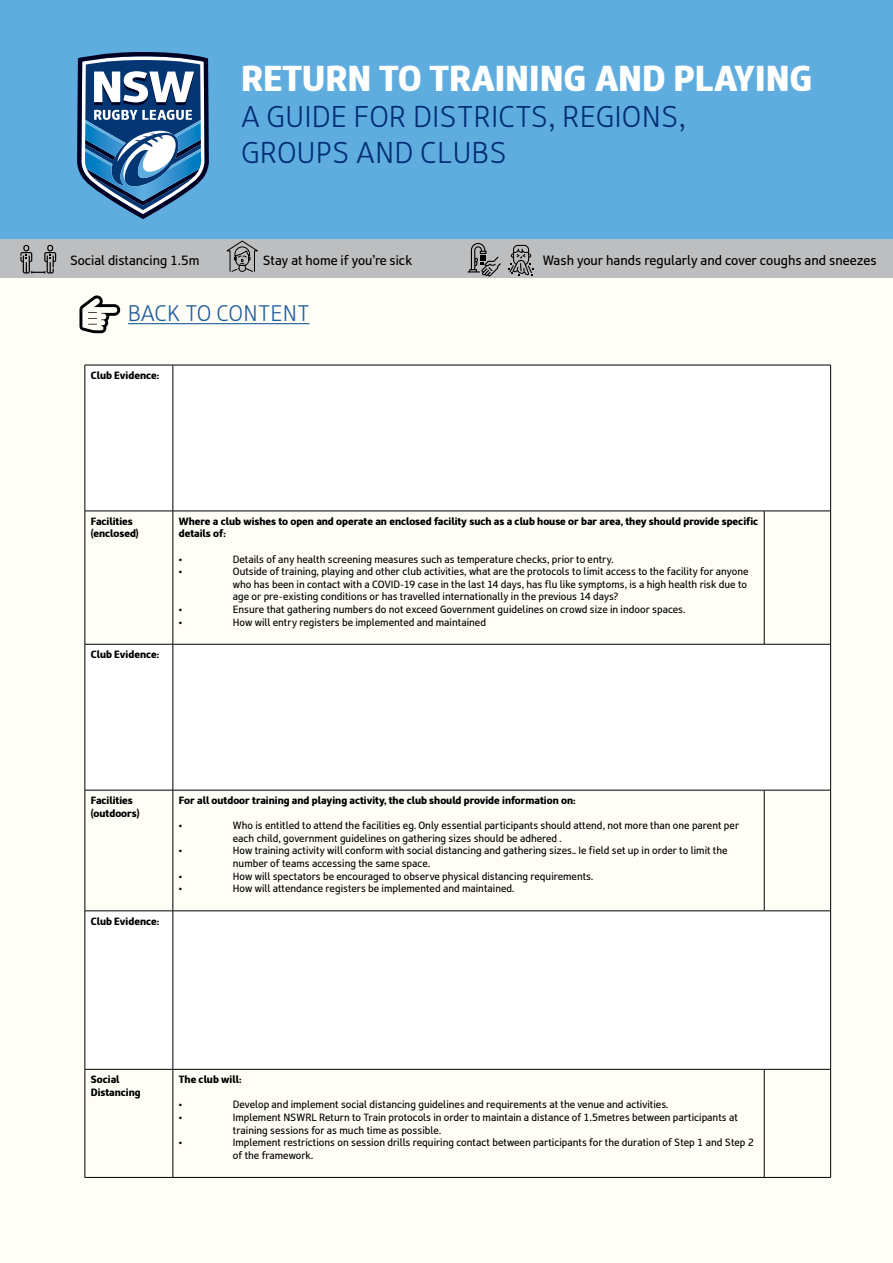
<style>
.page{position:relative;width:893px;height:1263px;background:#fff}
.page>*{position:absolute;margin:0;border:0;box-sizing:border-box;transform-origin:0 0}
.t1{font:900 36px "RL Font";color:#fff}
.t2{font:300 30px/36px "RL Font";color:#002d74}
.t3{font:300 22.5px "RL Font";color:#215e9e}
.t4{font:13.5px "RL Font";color:#000}
.t5{font:13.35px "RL Font";color:#000}
.t6{font:10.5px/12.6px "RL Font";color:#000}
.t7{font:900 10.5px/12.6px "RL Font";color:#000}
</style>
<div class="page">
<div style="left:0;top:0;width:893px;height:259px;background:#5faddf"></div>
<svg style="left:77px;top:52px;width:132px;height:167px"></svg>
<div style="left:0;top:240px;width:893px;height:38px;background:#bcbec0"></div>
<svg style="left:20px;top:245px;width:36px;height:28px"></svg>
<svg style="left:226px;top:240px;width:32px;height:32px"></svg>
<svg style="left:467px;top:243px;width:34px;height:33px"></svg>
<svg style="left:508px;top:245px;width:25px;height:31px"></svg>
<div style="left:0;top:278px;width:893px;height:985px;background:#fffef6"></div>
<svg style="left:86px;top:366px;width:744px;height:703px;fill:#fff"></svg>
<hr style="left:85px;top:365px;width:88px;height:1px;background:#000">
<hr style="left:85px;top:365px;width:1px;height:146px;background:#000">
<hr style="left:173px;top:365px;width:591px;height:1px;background:#000">
<hr style="left:173px;top:365px;width:1px;height:146px;background:#000">
<hr style="left:764px;top:365px;width:67px;height:1px;background:#000">
<hr style="left:830px;top:365px;width:1px;height:146px;background:#000">
<hr style="left:85px;top:511px;width:88px;height:1px;background:#000">
<hr style="left:85px;top:511px;width:1px;height:133px;background:#000">
<hr style="left:173px;top:511px;width:591px;height:1px;background:#000">
<hr style="left:173px;top:511px;width:1px;height:133px;background:#000">
<hr style="left:764px;top:511px;width:67px;height:1px;background:#000">
<hr style="left:764px;top:511px;width:1px;height:133px;background:#000">
<hr style="left:830px;top:511px;width:1px;height:133px;background:#000">
<hr style="left:85px;top:644px;width:88px;height:1px;background:#000">
<hr style="left:85px;top:644px;width:1px;height:146px;background:#000">
<hr style="left:173px;top:644px;width:591px;height:1px;background:#000">
<hr style="left:173px;top:644px;width:1px;height:146px;background:#000">
<hr style="left:764px;top:644px;width:67px;height:1px;background:#000">
<hr style="left:830px;top:644px;width:1px;height:146px;background:#000">
<hr style="left:85px;top:790px;width:88px;height:1px;background:#000">
<hr style="left:85px;top:790px;width:1px;height:121px;background:#000">
<hr style="left:173px;top:790px;width:591px;height:1px;background:#000">
<hr style="left:173px;top:790px;width:1px;height:121px;background:#000">
<hr style="left:764px;top:790px;width:67px;height:1px;background:#000">
<hr style="left:764px;top:790px;width:1px;height:121px;background:#000">
<hr style="left:830px;top:790px;width:1px;height:121px;background:#000">
<hr style="left:85px;top:910px;width:88px;height:1px;background:#000">
<hr style="left:85px;top:911px;width:1px;height:158px;background:#000">
<hr style="left:173px;top:910px;width:591px;height:1px;background:#000">
<hr style="left:173px;top:911px;width:1px;height:158px;background:#000">
<hr style="left:764px;top:910px;width:67px;height:1px;background:#000">
<hr style="left:830px;top:911px;width:1px;height:158px;background:#000">
<hr style="left:85px;top:1069px;width:88px;height:1px;background:#000">
<hr style="left:85px;top:1069px;width:1px;height:108px;background:#000">
<hr style="left:173px;top:1069px;width:591px;height:1px;background:#000">
<hr style="left:173px;top:1069px;width:1px;height:108px;background:#000">
<hr style="left:764px;top:1069px;width:67px;height:1px;background:#000">
<hr style="left:764px;top:1069px;width:1px;height:108px;background:#000">
<hr style="left:830px;top:1069px;width:1px;height:108px;background:#000">
<hr style="left:85px;top:1177px;width:88px;height:1px;background:#000">
<hr style="left:173px;top:1177px;width:591px;height:1px;background:#000">
<hr style="left:764px;top:1177px;width:67px;height:1px;background:#000">
<hr style="left:128px;top:323px;width:182px;height:1px;background:#215e9e">
<svg style="left:79px;top:295px;width:41px;height:38px"></svg>
<h1 class="t1" style="left:241px;top:58px;width:573px">RETURN TO TRAINING AND PLAYING</h1>
<h2 class="t2" style="left:241px;top:100px;width:446px">A GUIDE FOR DISTRICTS, REGIONS,<br>GROUPS AND CLUBS</h2>
<p class="t5" style="left:70px;top:253px;width:131px">Social distancing 1.5m</p>
<p class="t5" style="left:263px;top:253px;width:151px">Stay at home if you’re sick</p>
<p class="t4" style="left:543px;top:253px;width:335px">Wash your hands regularly and cover coughs and sneezes</p>
<h3 class="t3" style="left:128px;top:301px;width:183px">BACK TO CONTENT</h3>
<p class="t7" style="left:91px;top:369px;width:70px">Club Evidence:</p>
<p class="t7" style="left:91px;top:515px;width:49px">Facilities (enclosed)</p>
<p class="t7" style="left:179px;top:515px;width:581px">Where a club wishes to open and operate an enclosed facility such as a club house or bar area, they should provide specific details of:</p>
<p class="t6" style="left:179px;top:553px;width:5px">•</p>
<p class="t6" style="left:233px;top:553px;width:382px">Details of any health screening measures such as temperature checks, prior to entry.</p>
<p class="t6" style="left:179px;top:565px;width:5px">•</p>
<p class="t6" style="left:233px;top:565px;width:517px">Outside of training, playing and other club activities, what are the protocols to limit access to the facility for anyone who has been in contact with a COVID-19 case in the last 14 days, has flu like symptoms, is a high health risk due to age or pre-existing conditions or has travelled internationally in the previous 14 days?</p>
<p class="t6" style="left:179px;top:603px;width:5px">•</p>
<p class="t6" style="left:233px;top:603px;width:454px">Ensure that gathering numbers do not exceed Government guidelines on crowd size in indoor spaces.</p>
<p class="t6" style="left:179px;top:616px;width:5px">•</p>
<p class="t6" style="left:233px;top:616px;width:255px">How will entry registers be implemented and maintained</p>
<p class="t7" style="left:91px;top:648px;width:70px">Club Evidence:</p>
<p class="t7" style="left:91px;top:794px;width:50px">Facilities (outdoors)</p>
<p class="t7" style="left:179px;top:794px;width:398px">For all outdoor training and playing activity, the club should provide information on:</p>
<p class="t6" style="left:179px;top:819px;width:5px">•</p>
<p class="t6" style="left:233px;top:819px;width:508px">Who is entitled to attend the facilities eg. Only essential participants should attend, not more than one parent per each child, government guidelines on gathering sizes should be adhered .</p>
<p class="t6" style="left:179px;top:845px;width:5px">•</p>
<p class="t6" style="left:233px;top:845px;width:496px">How training activity will conform with social distancing and gathering sizes.. Ie field set up in order to limit the number of teams accessing the same space.</p>
<p class="t6" style="left:179px;top:870px;width:5px">•</p>
<p class="t6" style="left:233px;top:870px;width:362px">How will spectators be encouraged to observe physical distancing requirements.</p>
<p class="t6" style="left:179px;top:882px;width:5px">•</p>
<p class="t6" style="left:233px;top:882px;width:283px">How will attendance registers be implemented and maintained.</p>
<p class="t7" style="left:91px;top:915px;width:70px">Club Evidence:</p>
<p class="t7" style="left:91px;top:1073px;width:51px">Social<br>Distancing</p>
<p class="t7" style="left:179px;top:1073px;width:64px">The club will:</p>
<p class="t6" style="left:179px;top:1099px;width:5px">•</p>
<p class="t6" style="left:233px;top:1099px;width:437px">Develop and implement social distancing guidelines and requirements at the venue and activities.</p>
<p class="t6" style="left:179px;top:1111px;width:5px">•</p>
<p class="t6" style="left:233px;top:1111px;width:507px">Implement NSWRL Return to Train protocols in order to maintain a distance of 1.5metres between participants at training sessions for as much time as possible.</p>
<p class="t6" style="left:179px;top:1136px;width:5px">•</p>
<p class="t6" style="left:233px;top:1136px;width:523px">Implement restrictions on session drills requiring contact between participants for the duration of Step 1 and Step 2 of the framework.</p>
</div>
